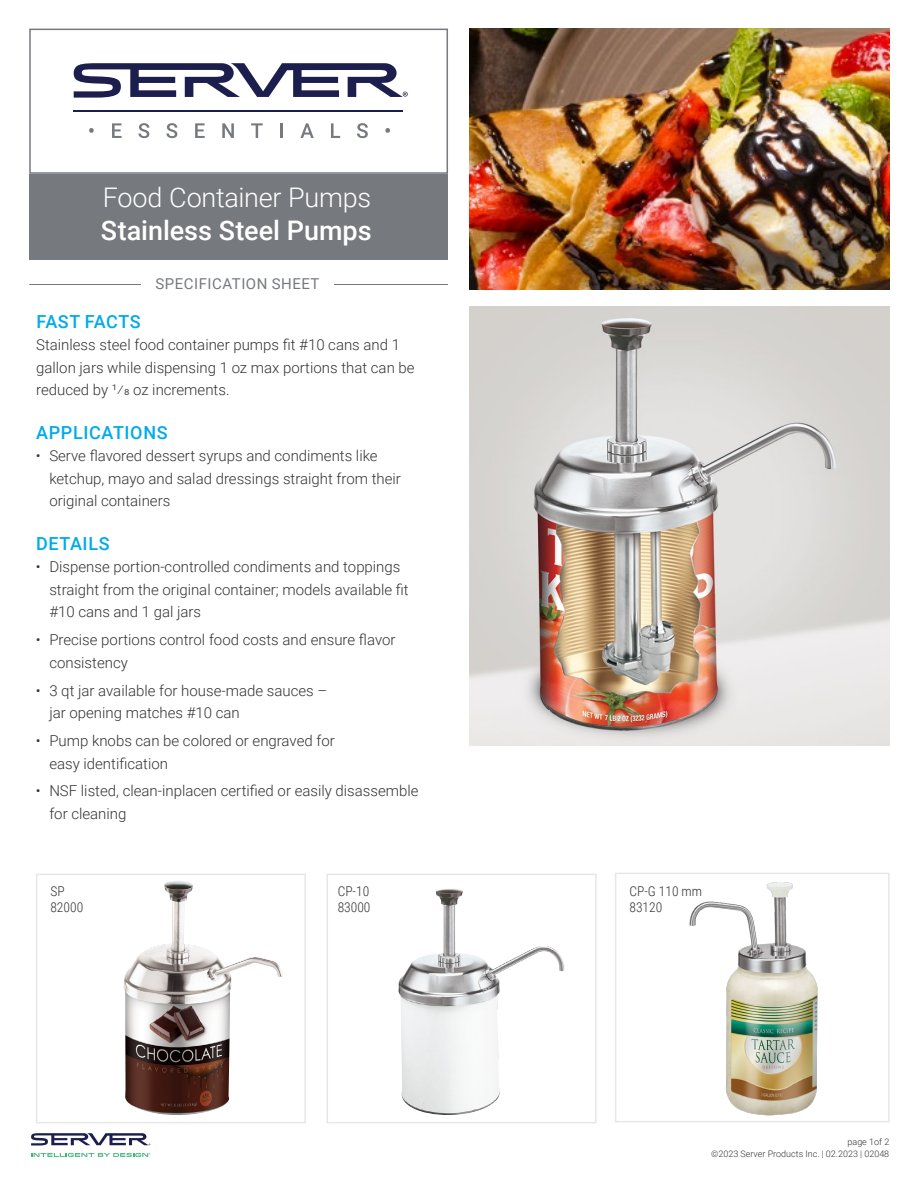
<style>
.page{position:relative;width:918px;height:1188px;background:#fff}
.page>*{position:absolute;margin:0;border:0;box-sizing:border-box;transform-origin:0 0}
.t1{font:500 27px "Roboto";color:#fff}
.t2{font:300 27px "Roboto";letter-spacing:-.01em;color:#fff}
.t3{font:500 18px "Roboto";letter-spacing:.035em;color:#00abeb}
.t4{font:300 15px/22.5px "Roboto";color:#333334}
.t5{font:15px "Roboto";letter-spacing:.035em;color:#76797d}
.t6{font:300 13.5px/16.2px "Roboto Condensed";color:#333334}
.t7{font:300 9px/12px "Roboto";color:#333334;text-align:right}
</style>
<div class="page">
<div style="left:29px;top:174px;width:419px;height:86px;background:#76797d"></div>
<svg style="left:31px;top:1133px;width:119px;height:12px"></svg>
<svg style="left:31px;top:1153px;width:119px;height:4px"></svg>
<div style="left:29px;top:29px;width:419px;height:145px;border:2px solid #76797d"></div>
<hr style="left:74px;top:110px;width:329px;height:2px;background:#1c1f4e">
<svg style="left:89px;top:128px;width:5px;height:5px"></svg>
<svg style="left:112px;top:123px;width:10px;height:15px"></svg>
<svg style="left:138px;top:123px;width:11px;height:15px"></svg>
<svg style="left:166px;top:123px;width:11px;height:15px"></svg>
<svg style="left:195px;top:123px;width:10px;height:15px"></svg>
<svg style="left:222px;top:123px;width:12px;height:15px"></svg>
<svg style="left:251px;top:123px;width:12px;height:15px"></svg>
<hr style="left:280px;top:123px;width:3px;height:15px;background:#76797d">
<svg style="left:300px;top:123px;width:14px;height:15px"></svg>
<svg style="left:331px;top:123px;width:9px;height:15px"></svg>
<svg style="left:357px;top:123px;width:11px;height:15px"></svg>
<svg style="left:386px;top:128px;width:4px;height:5px"></svg>
<svg style="left:74px;top:63px;width:334px;height:35px"></svg>
<hr style="left:29px;top:284px;width:419px;height:1px;background:#76797d">
<div style="left:141px;top:277px;width:193px;height:16px;background:#fff"></div>
<img style="left:470px;top:306px;width:419px;height:439px">
<div style="left:327px;top:874px;width:270px;height:249px;border:2px solid #e6e7e8"></div>
<div style="left:36px;top:874px;width:270px;height:249px;border:2px solid #e6e7e8"></div>
<div style="left:615px;top:873px;width:275px;height:249px;border:2px solid #e6e7e8"></div>
<img style="left:469px;top:29px;width:420px;height:261px">
<img style="left:123px;top:881px;width:159px;height:234px">
<img style="left:398px;top:889px;width:167px;height:226px">
<img style="left:679px;top:882px;width:159px;height:240px">
<h1 class="t2" style="left:103px;top:178px;width:270px">Food Container Pumps</h1>
<h1 class="t1" style="left:101px;top:211px;width:272px">Stainless Steel Pumps</h1>
<p class="t5" style="left:155px;top:273px;width:166px">SPECIFICATION SHEET</p>
<p class="t3" style="left:37px;top:309px;width:106px">FAST FACTS</p>
<p class="t4" style="left:36px;top:333px;width:380px">Stainless steel food container pumps fit #10 cans and 1 gallon jars while dispensing 1 oz max portions that can be reduced by 1/8 oz increments.</p>
<p class="t3" style="left:36px;top:420px;width:133px">APPLICATIONS</p>
<p class="t4" style="left:49px;top:444px;width:353px;text-indent:-13px">• Serve flavored dessert syrups and condiments like ketchup, mayo and salad dressings straight from their original containers</p>
<p class="t3" style="left:36px;top:531px;width:75px">DETAILS</p>
<p class="t4" style="left:49px;top:555px;width:361px;text-indent:-13px">• Dispense portion-controlled condiments and toppings straight from the original container; models available fit #10 cans and 1 gal jars</p>
<p class="t4" style="left:49px;top:628px;width:348px;text-indent:-13px">• Precise portions control food costs and ensure flavor consistency</p>
<p class="t4" style="left:49px;top:679px;width:279px;text-indent:-13px">• 3 qt jar available for house-made sauces – jar opening matches #10 can</p>
<p class="t4" style="left:49px;top:729px;width:287px;text-indent:-14px">• Pump knobs can be colored or engraved for easy identification</p>
<p class="t4" style="left:49px;top:779px;width:371px;text-indent:-14px">• NSF listed, clean-inplacen certified or easily disassemble for cleaning</p>
<p class="t6" style="left:50px;top:882px;width:34px">SP<br>82000</p>
<p class="t6" style="left:629px;top:882px;width:74px">CP-G 110 mm<br>83120</p>
<p class="t6" style="left:338px;top:882px;width:34px">CP-10<br>83000</p>
<p class="t7" style="left:711px;top:1135px;width:180px">page 1of 2<br>©2023 Server Products Inc. | 02.2023 | 02048</p>
</div>
